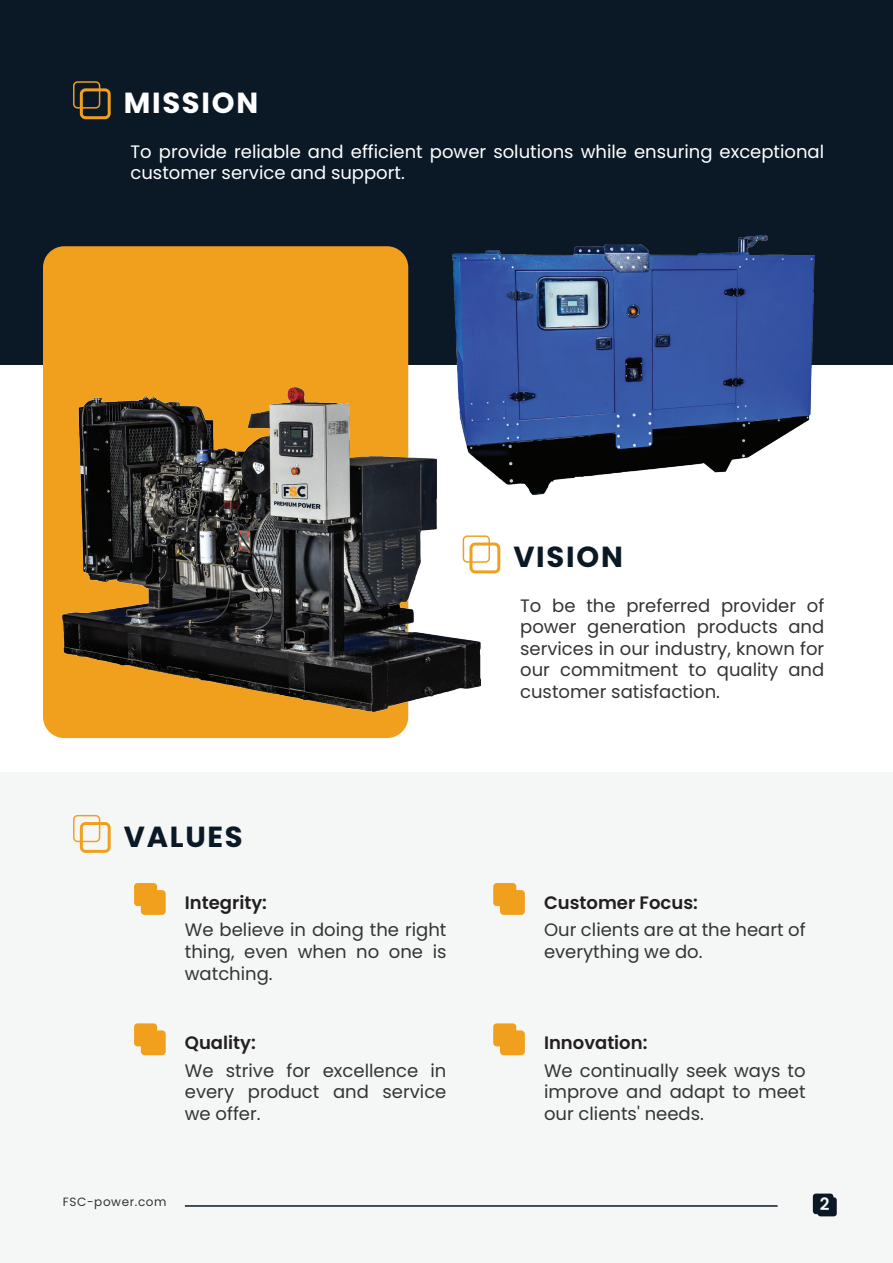
<style>
.page{position:relative;width:893px;height:1263px;background:#fff}
.page>*{position:absolute;margin:0;border:0;box-sizing:border-box;transform-origin:0 0}
.t1{font:700 28.95px "Poppins";letter-spacing:.06em;color:#0b1926}
.t2{font:700 28.95px "Poppins";letter-spacing:.06em;color:#fff}
.t3{font:18px/21.6px "Poppins";color:#333434;text-align:justify}
.t4{font:18px/21.6px "Poppins";color:#fff}
.t5{font:600 18px "Poppins";color:#231f20}
.t6{font:600 16.95px "Poppins";color:#f5f7f7}
.t7{font:12px "Poppins";letter-spacing:.05em;color:#333434}
</style>
<div class="page">
<div style="left:0;top:772px;width:893px;height:491px;background:#f5f7f7"></div>
<div style="left:0;top:0;width:893px;height:365px;background:#0b1926"></div>
<div style="left:43px;top:246px;width:365px;height:492px;background:#f1a01e;border-radius:21px"></div>
<img style="left:453px;top:236px;width:362px;height:259px">
<div style="left:80px;top:88px;width:31px;height:31px;border:3px solid #f1a01e;border-radius:4px"></div>
<div style="left:73px;top:81px;width:27px;height:28px;border:1px solid #f1a01e;border-radius:4px"></div>
<div style="left:141px;top:890px;width:25px;height:25px;background:#f1a01e;border-radius:4px"></div>
<div style="left:134px;top:883px;width:23px;height:23px;background:#f1a01e;border-radius:3px"></div>
<div style="left:469px;top:542px;width:31px;height:31px;border:3px solid #f1a01e;border-radius:4px"></div>
<div style="left:463px;top:535px;width:27px;height:28px;border:1px solid #f1a01e;border-radius:4px"></div>
<div style="left:80px;top:822px;width:31px;height:31px;border:3px solid #f1a01e;border-radius:4px"></div>
<div style="left:73px;top:815px;width:27px;height:27px;border:1px solid #f1a01e;border-radius:4px"></div>
<div style="left:141px;top:1030px;width:25px;height:25px;background:#f1a01e;border-radius:4px"></div>
<div style="left:134px;top:1023px;width:23px;height:23px;background:#f1a01e;border-radius:3px"></div>
<div style="left:500px;top:890px;width:25px;height:25px;background:#f1a01e;border-radius:4px"></div>
<div style="left:493px;top:883px;width:23px;height:23px;background:#f1a01e;border-radius:3px"></div>
<div style="left:500px;top:1030px;width:25px;height:25px;background:#f1a01e;border-radius:4px"></div>
<div style="left:493px;top:1023px;width:23px;height:23px;background:#f1a01e;border-radius:3px"></div>
<div style="left:813px;top:1193px;width:20px;height:21px;background:#0b1926;border-radius:3px"></div>
<div style="left:818px;top:1197px;width:19px;height:19px;background:#0b1926;border-radius:3px"></div>
<hr style="left:185px;top:1205px;width:593px;height:2px;background:#0b1926">
<img style="left:63px;top:387px;width:418px;height:324px">
<h1 class="t2" style="left:124px;top:86px;width:136px">MISSION</h1>
<p class="t4" style="left:130px;top:140px;width:695px">To provide reliable and efficient power solutions while ensuring exceptional customer service and support.</p>
<h1 class="t1" style="left:513px;top:540px;width:111px">VISION</h1>
<p class="t3" style="left:520px;top:595px;width:306px">To be the preferred provider of power generation products and services in our industry, known for our commitment to quality and customer satisfaction.</p>
<h1 class="t1" style="left:124px;top:820px;width:121px">VALUES</h1>
<p class="t5" style="left:185px;top:892px;width:84px">Integrity:</p>
<p class="t5" style="left:544px;top:892px;width:155px">Customer Focus:</p>
<p class="t3" style="left:185px;top:919px;width:263px">We believe in doing the right thing, even when no one is watching.</p>
<p class="t3" style="left:544px;top:919px;width:263px">Our clients are at the heart of everything we do.</p>
<p class="t5" style="left:185px;top:1032px;width:72px">Quality:</p>
<p class="t5" style="left:544px;top:1032px;width:105px">Innovation:</p>
<p class="t3" style="left:185px;top:1060px;width:263px">We strive for excellence in every product and service we offer.</p>
<p class="t3" style="left:544px;top:1060px;width:263px">We continually seek ways to improve and adapt to meet our clients' needs.</p>
<p class="t7" style="left:63px;top:1195px;width:105px">FSC-power.com</p>
<p class="t6" style="left:820px;top:1194px;width:11px">2</p>
</div>
